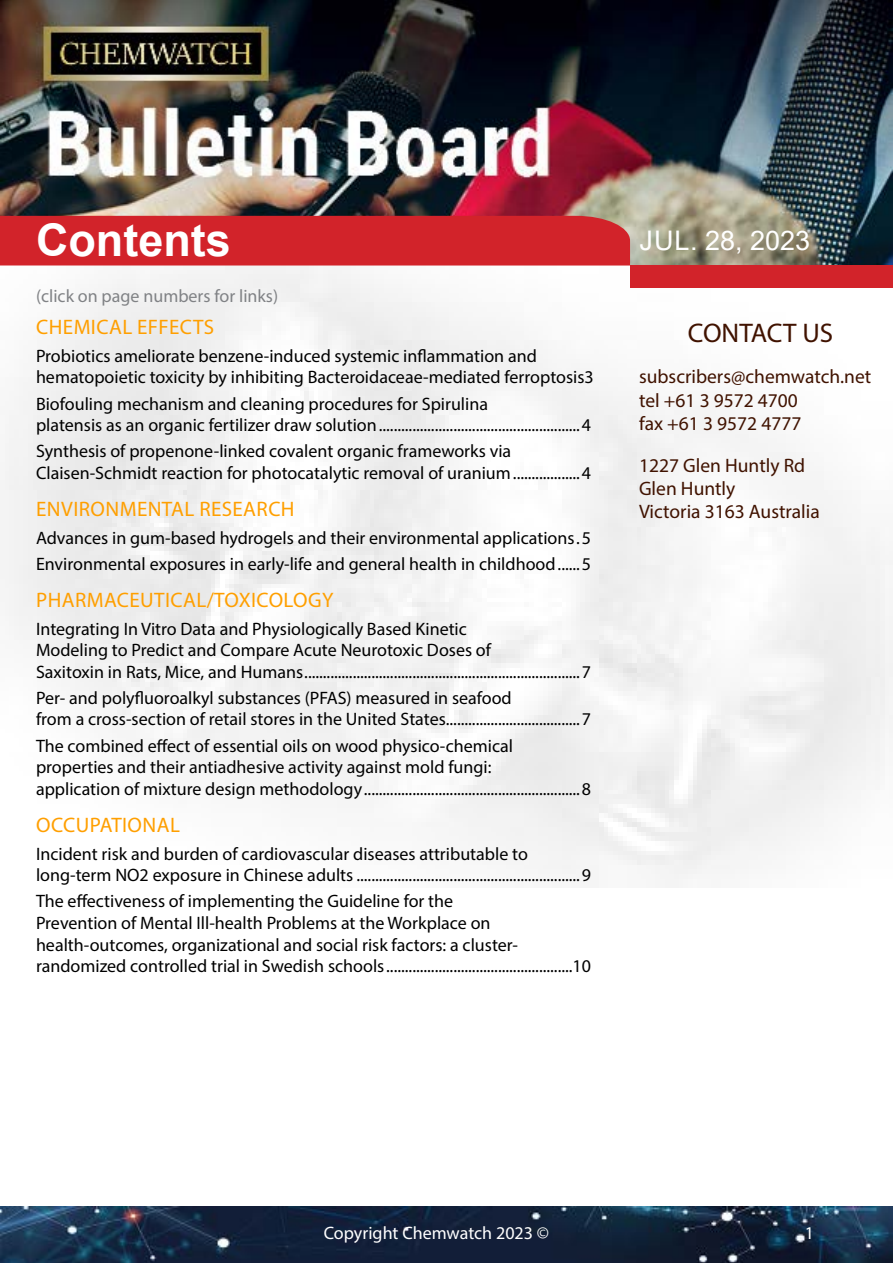
<style>
.page{position:relative;width:893px;height:1263px;background:#fff}
.page>*{position:absolute;margin:0;border:0;box-sizing:border-box;transform-origin:0 0}
.t1{font:700 45px "Arial";color:#fff}
.t2{font:27px "Arial";color:#fff}
.t3{font:27px "Myriad Pro";color:#401200}
.t4{font:21px "Myriad Pro";letter-spacing:.02em;color:#ff9f00}
.t5{font:19.5px/23.4px "Myriad Pro";color:#401200}
.t6{font:18px/21.6px "Myriad Pro";color:#000}
.t7{font:18px "Myriad Pro";color:#808285}
.t8{font:18px "Myriad Pro";color:#fff}
</style>
<div class="page">
<img style="left:0;top:0;width:893px;height:887px">
<div style="left:630px;top:265px;width:263px;height:23px;background:#d2232a"></div>
<div style="left:0;top:216px;width:630px;height:50px;background:#d2232a"></div>
<img style="left:0;top:1207px;width:893px;height:56px">
<h1 class="t1" style="left:36px;top:209px;width:196px">Contents</h1>
<h2 class="t2" style="left:640px;top:221px;width:172px">Jul. 28, 2023</h2>
<p class="t7" style="left:36px;top:284px;width:244px">(click on page numbers for links)</p>
<p class="t4" style="left:36px;top:314px;width:180px">CHEMICAL EFFECTS</p>
<p class="t6" style="left:36px;top:345px;width:559px">Probiotics ameliorate benzene-induced systemic inflammation and hematopoietic toxicity by inhibiting Bacteroidaceae-mediated ferroptosis3</p>
<p class="t6" style="left:36px;top:392px;width:556px">Biofouling mechanism and cleaning procedures for Spirulina<br>platensis as an organic fertilizer draw solution......................................................4</p>
<p class="t6" style="left:36px;top:440px;width:556px">Synthesis of propenone-linked covalent organic frameworks via<br>Claisen-Schmidt reaction for photocatalytic removal of uranium..................4</p>
<p class="t4" style="left:36px;top:496px;width:260px">ENVIRONMENTAL RESEARCH</p>
<p class="t6" style="left:36px;top:524px;width:556px;line-height:26.1px">Advances in gum-based hydrogels and their environmental applications.5<br>Environmental exposures in early-life and general health in childhood......5</p>
<p class="t4" style="left:36px;top:587px;width:299px">PHARMACEUTICAL/TOXICOLOGY</p>
<p class="t6" style="left:36px;top:617px;width:556px">Integrating In Vitro Data and Physiologically Based Kinetic<br>Modeling to Predict and Compare Acute Neurotoxic Doses of<br>Saxitoxin in Rats, Mice, and Humans..........................................................................7</p>
<p class="t6" style="left:36px;top:687px;width:556px">Per- and polyfluoroalkyl substances (PFAS) measured in seafood<br>from a cross-section of retail stores in the United States....................................7</p>
<p class="t6" style="left:36px;top:734px;width:556px">The combined effect of essential oils on wood physico-chemical properties and their antiadhesive activity against mold fungi:<br>application of mixture design methodology..........................................................8</p>
<p class="t4" style="left:36px;top:812px;width:145px">OCCUPATIONAL</p>
<p class="t6" style="left:36px;top:842px;width:556px">Incident risk and burden of cardiovascular diseases attributable to long-term NO2 exposure in Chinese adults ............................................................9</p>
<p class="t6" style="left:36px;top:890px;width:556px">The effectiveness of implementing the Guideline for the<br>Prevention of Mental Ill-health Problems at the Workplace on health-outcomes, organizational and social risk factors: a cluster&shy;randomized controlled trial in Swedish schools..................................................10</p>
<h2 class="t3" style="left:688px;top:316px;width:147px">CONTACT US</h2>
<p class="t5" style="left:639px;top:365px;width:234px">subscribers@chemwatch.net tel +61 3 9572 4700<br>fax +61 3 9572 4777</p>
<p class="t5" style="left:639px;top:453px;width:182px">1227 Glen Huntly Rd<br>Glen Huntly<br>Victoria 3163 Australia</p>
<p class="t8" style="left:324px;top:1222px;width:227px">Copyright Chemwatch 2023 ©</p>
<p class="t8" style="left:805px;top:1222px;width:11px">1</p>
</div>
